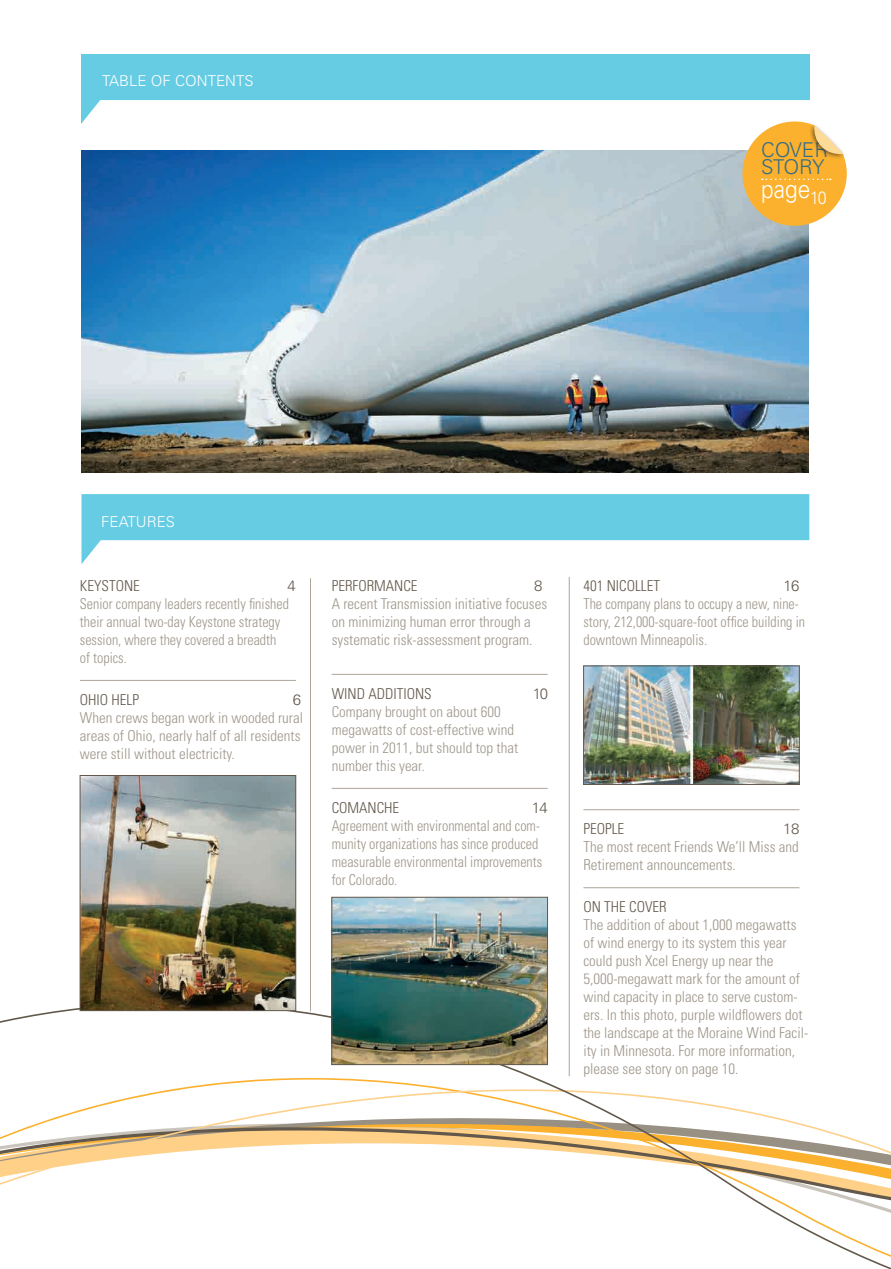
<style>
.page{position:relative;width:891px;height:1269px;background:#fff}
.page>*{position:absolute;margin:0;border:0;box-sizing:border-box;transform-origin:0 0}
.t1{font:300 25.5px "Univers";color:#fff;scale:.89 1}
.t2{font:300 20.4px/16.8px "Univers";color:#356c87}
.t3{font:300 condensed 15px/18px "Univers";color:#9e968a}
.t4{font:300 condensed 15px/18px "Univers";color:#9e968a;scale:.94 1}
.t5{font:300 condensed 15px/18px "Univers";color:#9f988c}
.t6{font:300 condensed 15px "Univers";color:#62584b}
.t7{font:300 15px "Univers";color:#fff}
.t8{font:300 15px "Univers";letter-spacing:-.05em;color:#62584b}
</style>
<div class="page">
<svg style="left:0;top:1002px;width:891px;height:267px"></svg>
<svg style="left:81px;top:54px;width:729px;height:70px;fill:#66cce3"></svg>
<svg style="left:82px;top:494px;width:727px;height:70px;fill:#66cce3"></svg>
<hr style="left:310px;top:578px;width:1px;height:433px;background:#aca599">
<hr style="left:569px;top:577px;width:1px;height:499px;background:#aca599">
<img style="left:81px;top:151px;width:727px;height:321px">
<hr style="left:80px;top:680px;width:216px;height:1px;background:#aca599">
<img style="left:82px;top:777px;width:212px;height:232px">
<div style="left:80px;top:775px;width:216px;height:236px;border:1px solid #62584b"></div>
<hr style="left:332px;top:674px;width:216px;height:1px;background:#aca599">
<hr style="left:332px;top:788px;width:216px;height:1px;background:#aca599">
<img style="left:334px;top:899px;width:212px;height:164px">
<div style="left:332px;top:897px;width:216px;height:168px;border:1px solid #62584b"></div>
<img style="left:585px;top:668px;width:212px;height:115px">
<div style="left:583px;top:666px;width:216px;height:119px;border:1px solid #62584b"></div>
<hr style="left:583px;top:809px;width:216px;height:1px;background:#aca599">
<hr style="left:583px;top:887px;width:216px;height:1px;background:#aca599">
<svg style="left:742px;top:122px;width:105px;height:104px"></svg>
<p class="t7" style="left:102px;top:71px;width:153px">TABLE OF CONTENTS</p>
<h2 class="t2" style="left:761px;top:142px;width:54px">COVER<br>STOR</h2>
<h2 class="t2" style="left:812px;top:159px;width:14px">Y</h2>
<h1 class="t1" style="left:761px;top:174px;width:75px">PAGE<sub>10</sub></h1>
<p class="t7" style="left:101px;top:513px;width:75px">FEATURES</p>
<p class="t6" style="left:80px;top:576px;width:45px">Keystone</p>
<p class="t8" style="left:288px;top:576px;width:10px">4</p>
<p class="t4" style="left:80px;top:595px;width:224px">Senior company leaders recently finished their annual two-day Keystone strategy session, where they covered a breadth of topics.</p>
<p class="t6" style="left:80px;top:690px;width:38px">Ohio Help</p>
<p class="t8" style="left:293px;top:690px;width:10px">6</p>
<p class="t3" style="left:80px;top:709px;width:225px">When crews began work in wooded rural areas of Ohio, nearly half of all residents were still without electricity.</p>
<p class="t6" style="left:332px;top:576px;width:51px">Performance</p>
<p class="t8" style="left:534px;top:576px;width:10px">8</p>
<p class="t3" style="left:332px;top:595px;width:217px">A recent Transmission initiative focuses on minimizing human error through a systematic risk-assessment program.</p>
<p class="t6" style="left:332px;top:684px;width:83px">Wind Add itions</p>
<p class="t8" style="left:533px;top:684px;width:17px">10</p>
<p class="t5" style="left:332px;top:703px;width:188px">Company brought on about 600 megawatts of cost-effective wind power in 2011, but should top that number this year.</p>
<p class="t6" style="left:332px;top:798px;width:18px">Comanc</p>
<p class="t6" style="left:384px;top:798px;width:13px">he</p>
<p class="t8" style="left:532px;top:798px;width:17px">14</p>
<p class="t4" style="left:332px;top:817px;width:226px">Agreement with environmental and com&shy;munity organizations has since produced measurable environmental improvements for Colorado.</p>
<p class="t6" style="left:583px;top:576px;width:44px">401 Nicolle</p>
<p class="t6" style="left:653px;top:576px;width:8px">t</p>
<p class="t8" style="left:784px;top:576px;width:17px">16</p>
<p class="t4" style="left:583px;top:595px;width:237px">The company plans to occupy a new, nine&shy;story, 212,000-square-foot office building in downtown Minneapolis.</p>
<p class="t6" style="left:583px;top:820px;width:15px">People</p>
<p class="t8" style="left:783px;top:820px;width:18px">18</p>
<p class="t3" style="left:583px;top:838px;width:217px">The most recent Friends We’ll Miss and<br>Retirement announcements.</p>
<p class="t6" style="left:583px;top:898px;width:85px">On the Cover</p>
<p class="t3" style="left:583px;top:916px;width:226px">The addition of about 1,000 megawatts of wind energy to its system this year could push Xcel Energy up near the 5,000-megawatt mark for the amount of wind capacity in place to serve custom&shy;ers. I n this photo, purple wildflowers dot the landscape at the Moraine Wind Facil&shy;ity in Minnesota. For more information, please see story on page 10.</p>
</div>
